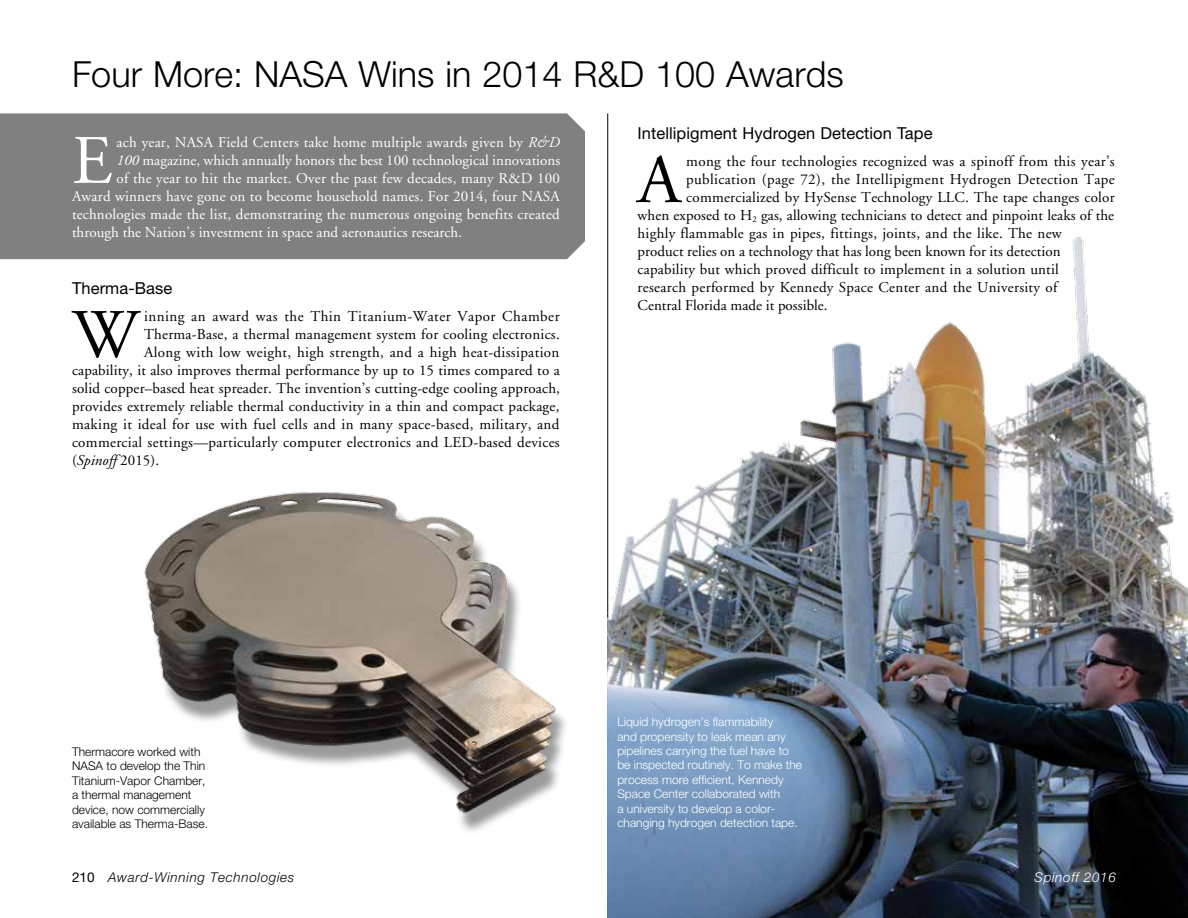
<style>
.page{position:relative;width:1188px;height:918px;background:#fff}
.page>*{position:absolute;margin:0;border:0;box-sizing:border-box;transform-origin:0 0}
.Drop_Cap{font:69.3px "Adobe Garamond";color:#000}
.Drop_Cap-2{font:69.3px "Adobe Garamond";color:#fff}
.t1{font:300 36px "Helvetica Neue";color:#000}
.Subhead{font:16.5px "Helvetica Neue";letter-spacing:.005em;color:#000}
.Drop_Cap-3{font:15px "Adobe Garamond";letter-spacing:.015em;color:#000}
.Drop_Cap-4{font:15px "Adobe Garamond";letter-spacing:.01em;color:#fff}
.Drop_Cap-5{font:15px "Adobe Garamond";letter-spacing:.035em;color:#000}
.t2{font:italic 300 13.5px "Helvetica Neue";letter-spacing:.05em;color:#000}
.t3{font:italic 300 13.5px "Helvetica Neue";letter-spacing:.05em;color:#fff}
.t4{font:300 12px/14.4px "Helvetica Neue";color:#fff}
.t5{font:300 12px/14.4px "Helvetica Neue";color:#000}
.s1{font-style:italic}
.s2{font-weight:400;font-style:normal}
</style>
<div class="page">
<div style="left:0;top:113px;width:585px;height:146px;background:#808080"></div>
<hr style="left:607px;top:113px;width:1px;height:805px;background:#000">
<img style="left:144px;top:492px;width:416px;height:325px">
<img style="left:608px;top:223px;width:580px;height:695px">
<h1 class="t1" style="left:72px;top:52px;width:773px">Four More: NASA Wins in 2014 R&amp;D 100 Awards</h1>
<p class="Subhead" style="left:638px;top:123px;width:297px">Intellipigment Hydrogen Detection Tape</p>
<p class="Drop_Cap" style="left:638px;top:143px;width:45px">A</p>
<p class="Drop_Cap-3" style="left:686px;top:153px;width:430px">mong the four technologies recognized was a spinoff from this year’s</p>
<p class="Drop_Cap-2" style="left:72px;top:124px;width:42px">E</p>
<p class="Drop_Cap-4" style="left:117px;top:134px;width:445px">ach year, NASA Field Centers take home multiple awards given by <span class="s1">R&amp;D</span></p>
<p class="Drop_Cap-4" style="left:117px;top:152px;width:445px"><span class="s1">100</span> magazine, which annually honors the best 100 technological innovations</p>
<p class="Drop_Cap-4" style="left:117px;top:170px;width:445px">of the year to hit the market. Over the past few decades, many R&amp;D 100</p>
<p class="Drop_Cap-4" style="left:72px;top:188px;width:489px">Award winners have gone on to become household names. For 2014, four NASA</p>
<p class="Drop_Cap-4" style="left:72px;top:206px;width:489px">technologies made the list, demonstrating the numerous ongoing benefits created</p>
<p class="Drop_Cap-4" style="left:72px;top:224px;width:392px">through the Nation’s investment in space and aeronautics research.</p>
<p class="Drop_Cap-3" style="left:686px;top:171px;width:430px">publication (page 72), the Intellipigment Hydrogen Detection Tape</p>
<p class="Drop_Cap-3" style="left:686px;top:189px;width:430px">commercialized by HySense Technology LLC. The tape changes color</p>
<p class="Drop_Cap-3" style="left:638px;top:207px;width:478px">when exposed to H<sub>2</sub> gas, allowing technicians to detect and pinpoint leaks of the</p>
<p class="Drop_Cap-3" style="left:638px;top:225px;width:426px">highly flammable gas in pipes, fittings, joints, and the like. The new</p>
<p class="Drop_Cap-3" style="left:638px;top:243px;width:425px">product relies on a technology that has long been known for its detection</p>
<p class="Drop_Cap-3" style="left:638px;top:261px;width:423px">capability but which proved difficult to implement in a solution until</p>
<p class="Drop_Cap-3" style="left:638px;top:279px;width:421px">research performed by Kennedy Space Center and the University of</p>
<p class="Drop_Cap-3" style="left:638px;top:297px;width:192px">Central Florida made it possible.</p>
<p class="Subhead" style="left:72px;top:278px;width:102px">Therma-Base</p>
<p class="Drop_Cap" style="left:72px;top:298px;width:68px">W</p>
<p class="Drop_Cap-5" style="left:144px;top:308px;width:417px">inning an award was the Thin Titanium-Water Vapor Chamber</p>
<p class="Drop_Cap-3" style="left:144px;top:326px;width:417px">Therma-Base, a thermal management system for cooling electronics.</p>
<p class="Drop_Cap-3" style="left:144px;top:344px;width:417px">Along with low weight, high strength, and a high heat-dissipation</p>
<p class="Drop_Cap-3" style="left:72px;top:362px;width:489px">capability, it also improves thermal performance by up to 15 times compared to a</p>
<p class="Drop_Cap-3" style="left:72px;top:380px;width:490px">solid copper–based heat spreader. The invention’s cutting-edge cooling approach,</p>
<p class="Drop_Cap-3" style="left:72px;top:398px;width:489px">provides extremely reliable thermal conductivity in a thin and compact package,</p>
<p class="Drop_Cap-3" style="left:72px;top:416px;width:489px">making it ideal for use with fuel cells and in many space-based, military, and</p>
<p class="Drop_Cap-3" style="left:72px;top:434px;width:489px">commercial settings—particularly computer electronics and LED-based devices</p>
<p class="Drop_Cap-3" style="left:72px;top:452px;width:89px">(<span class="s1">Spinoff</span> 2015).</p>
<p class="t5" style="left:72px;top:744px;width:138px">Thermacore worked with<br>NASA to develop the Thin<br>Titanium-Vapor Chamber, a thermal management device, now commercially available as Therma-Base.</p>
<p class="t4" style="left:617px;top:714px;width:186px">Liquid hydrogen’s flammability<br>and propensity to leak mean any pipelines carrying the fuel have to be inspected routinely. To make the process more efficient, Kennedy Space Center collaborated with<br>a university to develop a color&shy;changing hydrogen detection tape.</p>
<p class="t2" style="left:72px;top:869px;width:224px"><span class="s2">210</span> Award-Winning Technologies</p>
<p class="t3" style="left:1034px;top:869px;width:83px">Spinoff 2016</p>
</div>
